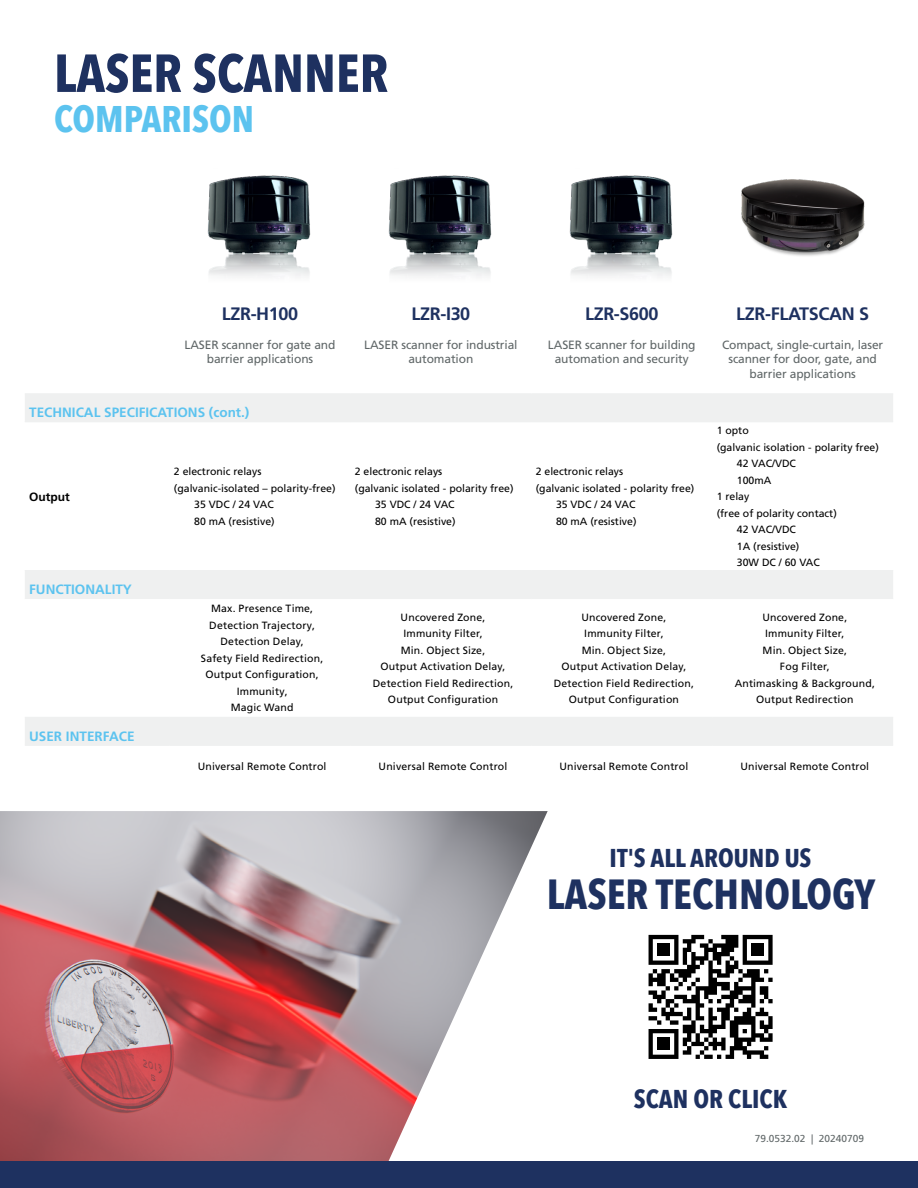
<style>
.page{position:relative;width:918px;height:1188px;background:#fff}
.page>*{position:absolute;margin:0;border:0;box-sizing:border-box;transform-origin:0 0}
.t1{font:700 52.95px "Avenir Next Condensed";color:#1e3160}
.t2{font:700 42px "Avenir Next Condensed";color:#1e3160}
.t3{font:700 37.05px "Avenir Next Condensed";color:#5cc3ef}
.t4{font:700 25.8px "Avenir Next Condensed";color:#1e3160}
.t5{font:700 18px "Frutiger LT Std";letter-spacing:-.02em;color:#1e3160}
.t6{font:700 13.5px "Frutiger LT Std";color:#5cc3ef}
.t7{font:12px/14.4px "Frutiger LT Std";letter-spacing:-.01em;color:#606768;text-align:center}
.t8{font:700 12px "Frutiger LT Std";color:#000}
.t9{font:10.5px/16.5px "Frutiger LT Std";letter-spacing:.01em;color:#000;text-align:center}
.t10{font:10.2px "Frutiger LT Std";color:#606768}
</style>
<div class="page">
<img style="left:0;top:811px;width:548px;height:350px">
<div style="left:0;top:1161px;width:918px;height:27px;background:#1e3160"></div>
<svg style="left:25px;top:394px;width:868px;height:351px"></svg>
<hr style="left:25px;top:393px;width:145px;height:1px;background:#eff0f0">
<hr style="left:170px;top:393px;width:180px;height:1px;background:#eff0f0">
<hr style="left:350px;top:393px;width:181px;height:1px;background:#eff0f0">
<hr style="left:531px;top:393px;width:181px;height:1px;background:#eff0f0">
<hr style="left:712px;top:393px;width:181px;height:1px;background:#eff0f0">
<hr style="left:25px;top:421px;width:145px;height:1px;background:#eff0f0">
<hr style="left:170px;top:421px;width:180px;height:1px;background:#eff0f0">
<hr style="left:350px;top:421px;width:181px;height:1px;background:#eff0f0">
<hr style="left:531px;top:421px;width:181px;height:1px;background:#eff0f0">
<hr style="left:712px;top:421px;width:181px;height:1px;background:#eff0f0">
<hr style="left:25px;top:570px;width:145px;height:1px;background:#eff0f0">
<hr style="left:170px;top:570px;width:180px;height:1px;background:#eff0f0">
<hr style="left:350px;top:570px;width:181px;height:1px;background:#eff0f0">
<hr style="left:531px;top:570px;width:181px;height:1px;background:#eff0f0">
<hr style="left:712px;top:570px;width:181px;height:1px;background:#eff0f0">
<hr style="left:25px;top:598px;width:145px;height:1px;background:#eff0f0">
<hr style="left:170px;top:598px;width:180px;height:1px;background:#eff0f0">
<hr style="left:350px;top:598px;width:181px;height:1px;background:#eff0f0">
<hr style="left:531px;top:598px;width:181px;height:1px;background:#eff0f0">
<hr style="left:712px;top:598px;width:181px;height:1px;background:#eff0f0">
<hr style="left:25px;top:717px;width:145px;height:1px;background:#eff0f0">
<hr style="left:170px;top:717px;width:180px;height:1px;background:#eff0f0">
<hr style="left:350px;top:717px;width:181px;height:1px;background:#eff0f0">
<hr style="left:531px;top:717px;width:181px;height:1px;background:#eff0f0">
<hr style="left:712px;top:717px;width:181px;height:1px;background:#eff0f0">
<hr style="left:25px;top:745px;width:145px;height:1px;background:#eff0f0">
<hr style="left:170px;top:745px;width:180px;height:1px;background:#eff0f0">
<hr style="left:350px;top:745px;width:181px;height:1px;background:#eff0f0">
<hr style="left:531px;top:745px;width:181px;height:1px;background:#eff0f0">
<hr style="left:712px;top:745px;width:181px;height:1px;background:#eff0f0">
<img style="left:207px;top:175px;width:104px;height:101px">
<img style="left:388px;top:175px;width:104px;height:101px">
<img style="left:569px;top:175px;width:104px;height:101px">
<img style="left:741px;top:180px;width:123px;height:76px">
<svg style="left:649px;top:935px;width:124px;height:124px"></svg>
<div style="left:657px;top:1038px;width:13px;height:12px;background:#000"></div>
<h1 class="t1" style="left:54px;top:41px;width:336px">LASER SCANNER</h1>
<h3 class="t3" style="left:54px;top:97px;width:202px">COMPARISON</h3>
<h3 class="t5" style="left:222px;top:303px;width:78px">LZR-H100</h3>
<h3 class="t5" style="left:411px;top:303px;width:60px">LZR-I30</h3>
<h3 class="t5" style="left:585px;top:303px;width:75px">LZR-S600</h3>
<h3 class="t5" style="left:736px;top:303px;width:134px">LZR-FLATSCAN S</h3>
<p class="t7" style="left:184px;top:338px;width:153px">LASER scanner for gate and barrier applications</p>
<p class="t7" style="left:364px;top:338px;width:155px">LASER scanner for industrial automation</p>
<p class="t7" style="left:548px;top:338px;width:149px">LASER scanner for building automation and security</p>
<p class="t7" style="left:722px;top:338px;width:163px">Compact, single-curtain, laser scanner for door, gate, and barrier applications</p>
<p class="t6" style="left:29px;top:405px;width:222px">TECHNICAL SPECIFICATIONS (cont.)</p>
<p class="t8" style="left:29px;top:489px;width:42px">Output</p>
<p class="t6" style="left:29px;top:582px;width:104px">FUNCTIONALITY</p>
<p class="t6" style="left:29px;top:728px;width:107px">USER INTERFACE</p>
<p class="t9" style="left:174px;top:464px;width:89px">2 electronic relays</p>
<p class="t9" style="left:174px;top:480px;width:163px">(galvanic-isolated – polarity-free)</p>
<p class="t9" style="left:194px;top:497px;width:81px">35 VDC / 24 VAC</p>
<p class="t9" style="left:194px;top:513px;width:82px">80 mA (resistive)</p>
<p class="t9" style="left:355px;top:464px;width:89px">2 electronic relays</p>
<p class="t9" style="left:355px;top:480px;width:160px">(galvanic isolated - polarity free)</p>
<p class="t9" style="left:375px;top:496px;width:81px">35 VDC / 24 VAC</p>
<p class="t9" style="left:375px;top:513px;width:82px">80 mA (resistive)</p>
<p class="t9" style="left:536px;top:463px;width:89px">2 electronic relays</p>
<p class="t9" style="left:536px;top:480px;width:160px">(galvanic isolated - polarity free)</p>
<p class="t9" style="left:556px;top:496px;width:81px">35 VDC / 24 VAC</p>
<p class="t9" style="left:556px;top:513px;width:82px">80 mA (resistive)</p>
<p class="t9" style="left:717px;top:422px;width:34px">1 opto</p>
<p class="t9" style="left:717px;top:439px;width:164px">(galvanic isolation - polarity free)</p>
<p class="t9" style="left:737px;top:455px;width:61px">42 VAC/VDC</p>
<p class="t9" style="left:737px;top:472px;width:36px">100mA</p>
<p class="t9" style="left:717px;top:488px;width:34px">1 relay</p>
<p class="t9" style="left:717px;top:505px;width:122px">(free of polarity contact)</p>
<p class="t9" style="left:737px;top:521px;width:61px">42 VAC/VDC</p>
<p class="t9" style="left:737px;top:538px;width:64px">1A (resistive)</p>
<p class="t9" style="left:737px;top:554px;width:85px">30W DC / 60 VAC</p>
<p class="t9" style="left:201px;top:601px;width:124px">Max. Presence Time,<br>Detection Trajectory,<br>Detection Delay,<br>Safety Field Redirection,<br>Output Configuration,<br>Immunity,<br>Magic Wand</p>
<p class="t9" style="left:373px;top:609px;width:142px">Uncovered Zone,<br>Immunity Filter,<br>Min. Object Size,<br>Output Activation Delay,<br>Detection Field Redirection,<br>Output Configuration</p>
<p class="t9" style="left:554px;top:609px;width:142px">Uncovered Zone,<br>Immunity Filter,<br>Min. Object Size,<br>Output Activation Delay,<br>Detection Field Redirection,<br>Output Configuration</p>
<p class="t9" style="left:735px;top:609px;width:142px">Uncovered Zone,<br>Immunity Filter,<br>Min. Object Size,<br>Fog Filter,<br>Antimasking &amp; Background,<br>Output Redirection</p>
<p class="t9" style="left:198px;top:758px;width:130px">Universal Remote Control</p>
<p class="t9" style="left:379px;top:758px;width:130px">Universal Remote Control</p>
<p class="t9" style="left:560px;top:758px;width:130px">Universal Remote Control</p>
<p class="t9" style="left:740px;top:758px;width:130px">Universal Remote Control</p>
<h3 class="t4" style="left:610px;top:842px;width:203px">IT'S ALL AROUND US</h3>
<h2 class="t2" style="left:547px;top:868px;width:330px">LASER TECHNOLOGY</h2>
<h3 class="t4" style="left:634px;top:1083px;width:155px">SCAN OR CLICK</h3>
<p class="t10" style="left:755px;top:1132px;width:111px">79.0532.02 | 20240709</p>
</div>
